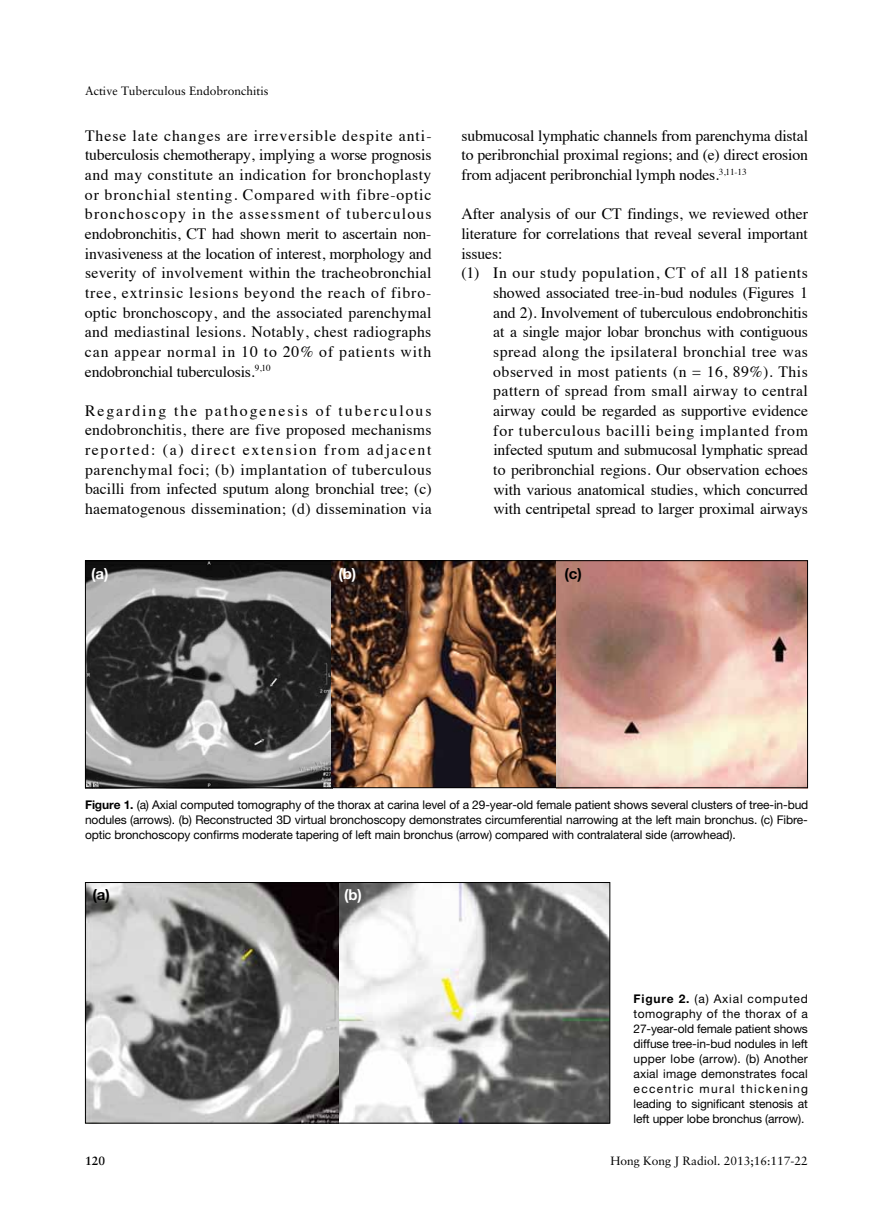
<style>
.page{position:relative;width:893px;height:1229px;background:#fff}
.page>*{position:absolute;margin:0;border:0;box-sizing:border-box;transform-origin:0 0}
.t1{font:15.75px/19.6px "Times";letter-spacing:-.005em;color:#000;text-align:justify}
.t2{font:15.75px "Times";letter-spacing:.03em;color:#000}
.t3{font:15.75px "Times";letter-spacing:.035em;color:#000}
.t4{font:15.75px "Times";letter-spacing:.05em;color:#000}
.t5{font:700 15px "Helvetica Neue";color:#fff}
.t6{font:700 15px "Helvetica Neue";color:#000}
.t7{font:12px/15px "Helvetica Neue";letter-spacing:-.01em;color:#000;text-align:justify}
.t8{font:12px "Sabon";color:#000}
.t9{font:700 12px "Sabon";color:#000}
.s1{font-weight:700}
</style>
<div class="page">
<img style="left:87px;top:562px;width:719px;height:224px">
<img style="left:87px;top:884px;width:521px;height:237px">
<div style="left:85px;top:560px;width:723px;height:228px;border:1px solid #000"></div>
<div style="left:85px;top:882px;width:525px;height:241px;border:1px solid #000"></div>
<p class="t8" style="left:85px;top:84px;width:185px">Active Tuberculous Endobronchitis</p>
<p class="t1" style="left:85px;top:124px;width:348px">These late changes are irreversible despite anti&shy;tuberculosis chemotherapy, implying a worse prognosis and may constitute an indication for bronchoplasty or bronchial stenting. Compared with fibre-optic bronchoscopy in the assessment of tuberculous endobronchitis, CT had shown merit to ascertain non&shy;invasiveness at the location of interest, morphology and severity of involvement within the tracheobronchial tree, extrinsic lesions beyond the reach of fibro&shy;optic bronchoscopy, and the associated parenchymal and mediastinal lesions. Notably, chest radiographs can appear normal in 10 to 20% of patients with endobronchial tuberculosis.<sup>9,10</sup></p>
<p class="t1" style="left:85px;top:399px;width:348px">Regarding the pathogenesis of tuberculous endobronchitis, there are five proposed mechanisms reported: (a) direct extension from adjacent parenchymal foci; (b) implantation of tuberculous bacilli from infected sputum along bronchial tree; (c) haematogenous dissemination; (d) dissemination via</p>
<p class="t1" style="left:461px;top:124px;width:348px">submucosal lymphatic channels from parenchyma distal to peribronchial proximal regions; and (e) direct erosion from adjacent peribronchial lymph nodes.<sup>3,11-13</sup></p>
<p class="t1" style="left:461px;top:203px;width:348px">After analysis of our CT findings, we reviewed other</p>
<p class="t1" style="left:461px;top:222px;width:348px">literature for correlations that reveal several important</p>
<p class="t1" style="left:461px;top:242px;width:43px">issues:</p>
<p class="t3" style="left:461px;top:258px;width:348px">(1) In our study population, CT of all 18 patients</p>
<p class="t1" style="left:493px;top:281px;width:316px">showed associated tree-in-bud nodules (Figures 1</p>
<p class="t1" style="left:493px;top:301px;width:316px">and 2). Involvement of tuberculous endobronchitis</p>
<p class="t1" style="left:493px;top:321px;width:316px">at a single major lobar bronchus with contiguous</p>
<p class="t2" style="left:493px;top:337px;width:316px">spread along the ipsilateral bronchial tree was</p>
<p class="t2" style="left:493px;top:356px;width:316px">observed in most patients (n = 16, 89%). This</p>
<p class="t2" style="left:493px;top:376px;width:316px">pattern of spread from small airway to central</p>
<p class="t1" style="left:493px;top:399px;width:316px">airway could be regarded as supportive evidence</p>
<p class="t4" style="left:493px;top:415px;width:316px">for tuberculous bacilli being implanted from</p>
<p class="t1" style="left:493px;top:439px;width:316px">infected sputum and submucosal lymphatic spread</p>
<p class="t1" style="left:493px;top:458px;width:316px">to peribronchial regions. Our observation echoes</p>
<p class="t1" style="left:493px;top:478px;width:316px">with various anatomical studies, which concurred</p>
<p class="t1" style="left:493px;top:498px;width:316px">with centripetal spread to larger proximal airways</p>
<p class="t5" style="left:91px;top:565px;width:19px">(a)</p>
<p class="t5" style="left:338px;top:565px;width:20px">(b)</p>
<p class="t6" style="left:564px;top:565px;width:19px">(c)</p>
<p class="t7" style="left:85px;top:797px;width:725px"><span class="s1">Figure 1.</span> (a) Axial computed tomography of the thorax at carina level of a 29-year-old female patient shows several clusters of tree-in-bud nodules (arrows). (b) Reconstructed 3D virtual bronchoscopy demonstrates circumferential narrowing at the left main bronchus. (c) Fibre&shy;optic bronchoscopy confirms moderate tapering of left main bronchus (arrow) compared with contralateral side (arrowhead).</p>
<p class="t6" style="left:92px;top:885px;width:19px">(a)</p>
<p class="t5" style="left:344px;top:885px;width:20px">(b)</p>
<p class="t7" style="left:634px;top:991px;width:176px"><span class="s1">Figure 2.</span> (a) Axial computed tomography of the thorax of a 27-year-old female patient shows diffuse tree-in-bud nodules in left upper lobe (arrow). (b) Another axial image demonstrates focal eccentric mural thickening leading to significant stenosis at left upper lobe bronchus (arrow).</p>
<p class="t9" style="left:85px;top:1153px;width:22px">120</p>
<p class="t8" style="left:610px;top:1153px;width:199px">Hong Kong J Radiol. 2013;16:117-22</p>
</div>
